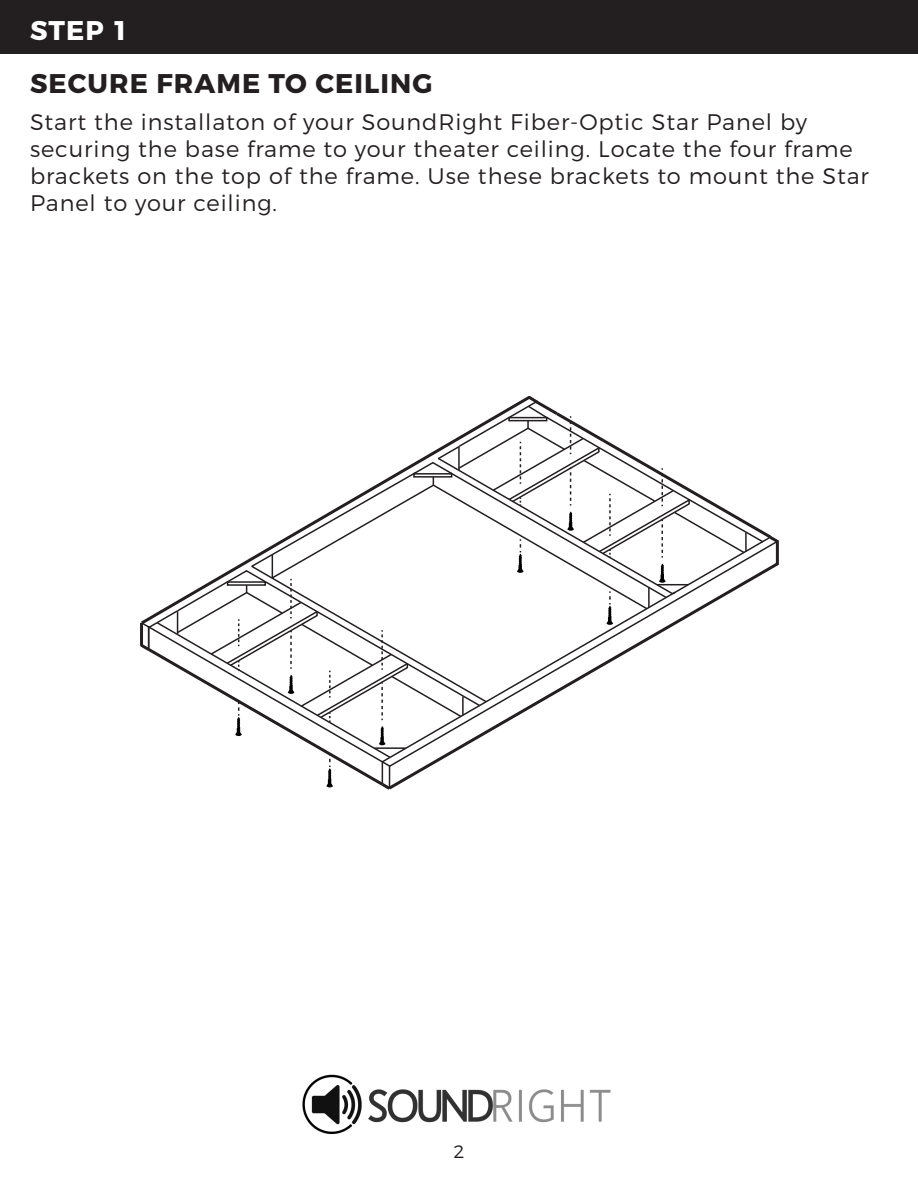
<style>
.page{position:relative;width:918px;height:1188px;background:#fff}
.page>*{position:absolute;margin:0;border:0;box-sizing:border-box;transform-origin:0 0}
.t1{font:700 27px "Montserrat";letter-spacing:.04em;color:#231f20}
.t2{font:700 27px "Montserrat";color:#fff}
.t3{font:300 22.5px/27px "Montserrat";letter-spacing:.04em;color:#231f20}
.t4{font:300 18px "Montserrat";color:#231f20}
</style>
<div class="page">
<svg style="left:140px;top:398px;width:634px;height:392px"></svg>
<img style="left:302px;top:1074px;width:309px;height:60px">
<div style="left:0;top:0;width:918px;height:53px;background:#231f20"></div>
<p class="t2" style="left:30px;top:13px;width:100px">STEP 1</p>
<p class="t1" style="left:30px;top:67px;width:404px">SECURE FRAME TO CEILING</p>
<p class="t3" style="left:30px;top:108px;width:841px">Start the installaton of your SoundRight Fiber-Optic Star Panel by securing the base frame to your theater ceiling. Locate the four frame brackets on the top of the frame. Use these brackets to mount the Star Panel to your ceiling.</p>
<p class="t4" style="left:453px;top:1141px;width:13px">2</p>
</div>
